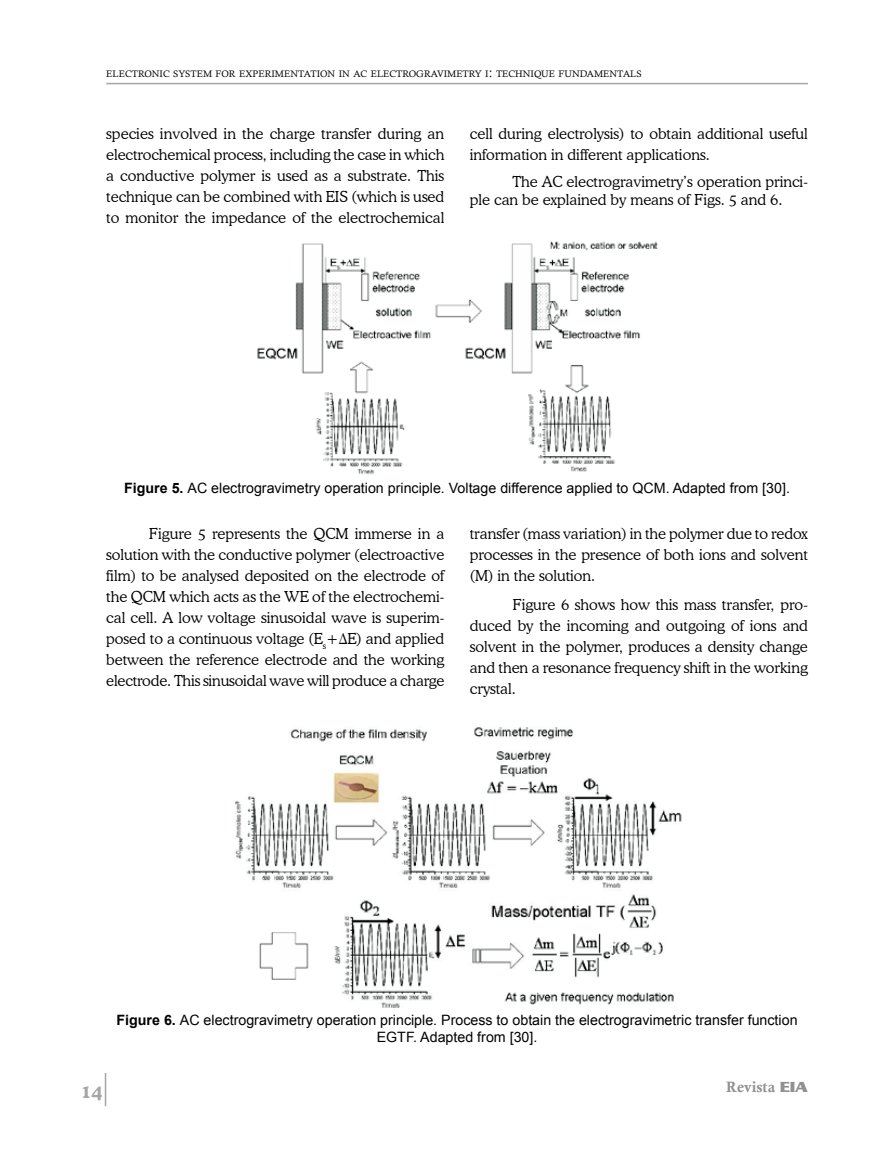
<style>
.page{position:relative;width:893px;height:1170px;background:#fff}
.page>*{position:absolute;margin:0;border:0;box-sizing:border-box;transform-origin:0 0}
.t1{font:700 18px "Cooper BT";color:#a5a5a5}
.t2{font:300 15px/21px "Cooper BT";color:#000;text-align:justify}
.t3{font:15px "Calis MT Bol";color:#909090}
.t4{font:14.25px/17.2px "Arial";color:#000;text-align:center}
.t5{font:9.45px "Calisto";color:#000}
.s1{font-size:13.5px}
.s2{font-weight:700}
.s3{font-family:"Serpentine Bold DTC"}
</style>
<div class="page">
<hr style="left:106px;top:83px;width:702px;height:1px;background:#a5a5a5">
<hr style="left:105px;top:1072px;width:1px;height:34px;background:#a5a5a5">
<img style="left:257px;top:241px;width:401px;height:234px">
<img style="left:235px;top:727px;width:447px;height:281px">
<p class="t5" style="left:106px;top:69px;width:537px">ELECTRONIC SYSTEM FOR EXPERIMENTATION IN AC ELECTROGRAVIMETRY I<span class="s1">:</span> TECHNIQUE FUNDAMENTALS</p>
<p class="t2" style="left:106px;top:123px;width:340px">species involved in the charge transfer during an electrochemical process, including the case in which a conductive polymer is used as a substrate. This technique can be combined with EIS (which is used to monitor the impedance of the electrochemical</p>
<p class="t2" style="left:470px;top:123px;width:340px">cell during electrolysis) to obtain additional useful information in different applications.</p>
<p class="t2" style="left:470px;top:172px;width:340px;line-height:18px;text-indent:43px">The AC electrogravimetry’s operation princi&shy;ple can be explained by means of Figs. 5 and 6.</p>
<p class="t4" style="left:124px;top:480px;width:667px"><span class="s2">Figure 5.</span> AC electrogravimetry operation principle. Voltage difference applied to QCM. Adapted from [30].</p>
<p class="t2" style="left:106px;top:522px;width:340px;text-indent:43px">Figure 5 represents the QCM immerse in a solution with the conductive polymer (electroactive film) to be analysed deposited on the electrode of the QCM which acts as the WE of the electrochemi&shy;cal cell. A low voltage sinusoidal wave is superim&shy;posed to a continuous voltage (E<sub>s</sub>+ΔE) and applied between the reference electrode and the working electrode. This sinusoidal wave will produce a charge</p>
<p class="t2" style="left:470px;top:522px;width:340px">transfer (mass variation) in the polymer due to redox processes in the presence of both ions and solvent (M) in the solution.</p>
<p class="t2" style="left:470px;top:594px;width:340px;text-indent:43px">Figure 6 shows how this mass transfer, pro&shy;duced by the incoming and outgoing of ions and solvent in the polymer, produces a density change and then a resonance frequency shift in the working crystal.</p>
<p class="t4" style="left:117px;top:1011px;width:683px"><span class="s2">Figure 6.</span> AC electrogravimetry operation principle. Process to obtain the electrogravimetric transfer function<br>EGTF. Adapted from [30].</p>
<p class="t1" style="left:81px;top:1080px;width:23px">14</p>
<p class="t3" style="left:726px;top:1078px;width:83px">Revista <span class="s3">EIA</span></p>
</div>
